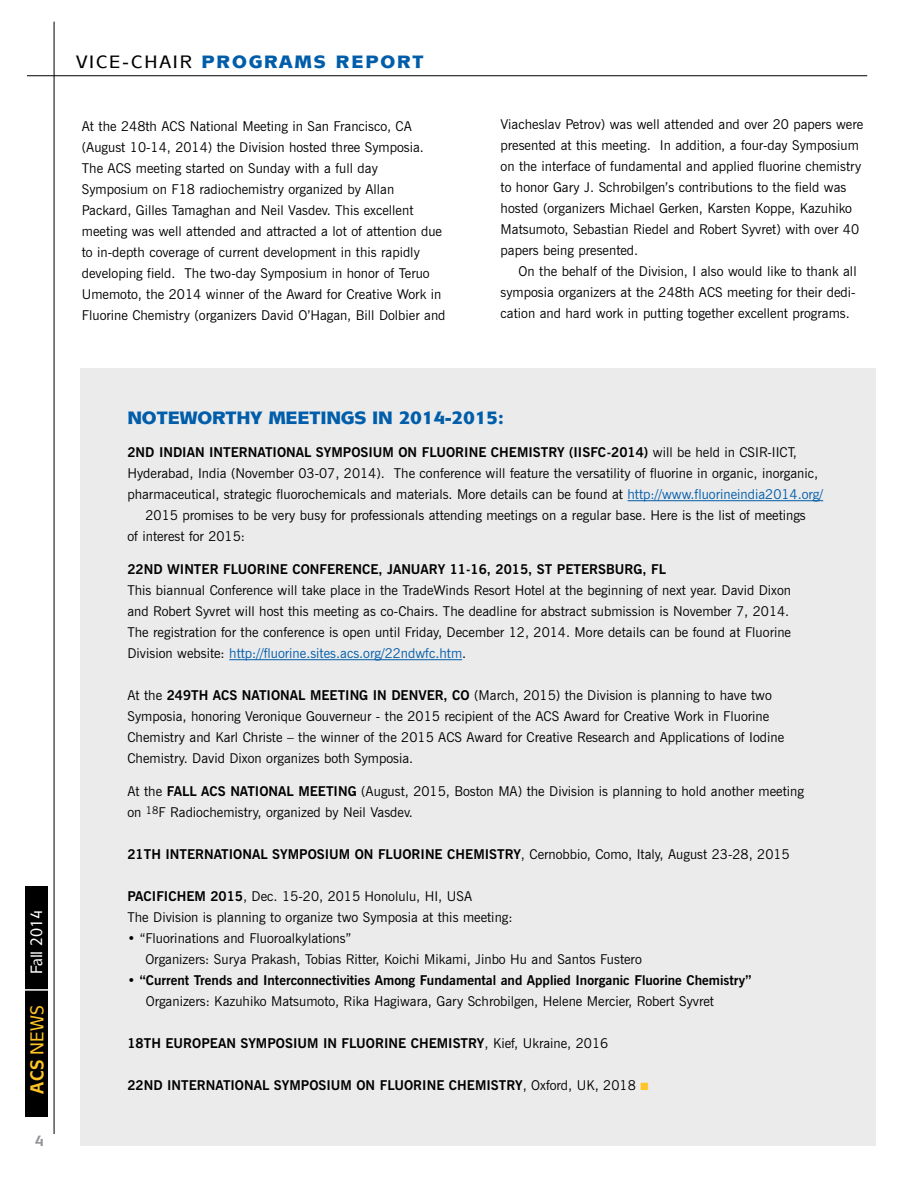
<style>
.page{position:relative;width:918px;height:1188px;background:#fff}
.page>*{position:absolute;margin:0;border:0;box-sizing:border-box;transform-origin:0 0}
.t1{font:500 18.75px "Mixage IT Cby BT";color:#ffc425;scale:.9 1}
.t2{font:900 18px "Mixage IT Cby BT";letter-spacing:-.02em;color:#005daa}
.t3{font:900 18px "Mixage IT Cby BT";letter-spacing:.1em;color:#005daa}
.t4{font:500 16.5px "Mixage IT Cby BT";color:#fff;scale:.9 1}
.t5{font:700 15px "Mixage IT Cby BT";color:#939598}
.t6{font:13.5px/21px "News Gothic BT";color:#000}
.t7{font:700 13.5px/21px "News Gothic BT";color:#000}
.s1{font-weight:500;color:#000}
.s2{font-weight:700}
.s3{font-weight:400}
.s4{color:#005daa}
.s5{color:#ffc425}
</style>
<div class="page">
<div style="left:80px;top:368px;width:796px;height:778px;background:#ebebec"></div>
<hr style="left:27px;top:75px;width:840px;height:1px;background:#000">
<hr style="left:54px;top:22px;width:1px;height:1112px;background:#000">
<hr style="left:628px;top:500px;width:195px;height:1px;background:#005daa">
<hr style="left:229px;top:659px;width:233px;height:1px;background:#005daa">
<div style="left:26px;top:886px;width:22px;height:231px;background:#000"></div>
<hr style="left:20px;top:989px;width:30px;height:2px;background:#fff">
<h2 class="t3" style="left:76px;top:51px;width:349px"><span class="s1">VICE-CHAIR</span> PROGRAMS REPORT</h2>
<p class="t6" style="left:82px;top:115px;width:365px">At the 248th ACS National Meeting in San Francisco, CA (August 10-14, 2014) the Division hosted three Symposia.<br>The ACS meeting started on Sunday with a full day Symposium on F18 radiochemistry organized by Allan Packard, Gilles Tamaghan and Neil Vasdev. This excellent meeting was well attended and attracted a lot of attention due to in-depth coverage of current development in this rapidly developing field. The two-day Symposium in honor of Teruo Umemoto, the 2014 winner of the Award for Creative Work in Fluorine Chemistry (organizers David O’Hagan, Bill Dolbier and</p>
<p class="t6" style="left:501px;top:114px;width:364px">Viacheslav Petrov) was well attended and over 20 papers were presented at this meeting. In addition, a four-day Symposium on the interface of fundamental and applied fluorine chemistry to honor Gary J. Schrobilgen’s contributions to the field was hosted (organizers Michael Gerken, Karsten Koppe, Kazuhiko Matsumoto, Sebastian Riedel and Robert Syvret) with over 40 papers being presented.</p>
<p class="t6" style="left:501px;top:261px;width:358px;text-align:justify;text-indent:18px">On the behalf of the Division, I also would like to thank all symposia organizers at the 248th ACS meeting for their dedi&shy;cation and hard work in putting together excellent programs.</p>
<p class="t4" style="left:26px;top:974px;width:74px;rotate:-90deg">Fall 2014</p>
<h1 class="t1" style="left:26px;top:1094px;width:99px;rotate:-90deg"><span class="s2">ACS</span> NEWS</h1>
<p class="t5" style="left:35px;top:1131px;width:11px">4</p>
<h2 class="t2" style="left:127px;top:407px;width:378px">NOTEWORTHY MEETINGS IN 2014-2015:</h2>
<p class="t7" style="left:127px;top:442px;width:671px">2ND INDIAN INTERNATIONAL SYMPOSIUM ON FLUORINE CHEMISTRY (IISFC-2014) <span class="s3">will be held in CSIR-IICT,</span></p>
<p class="t6" style="left:127px;top:463px;width:692px">Hyderabad, India (November 03-07, 2014). The conference will feature the versatility of fluorine in organic, inorganic,</p>
<p class="t6" style="left:127px;top:484px;width:697px">pharmaceutical, strategic fluorochemicals and materials. More details can be found at <span class="s4">http://www.fluorineindia2014.org/</span></p>
<p class="t6" style="left:145px;top:505px;width:662px">2015 promises to be very busy for professionals attending meetings on a regular base. Here is the list of meetings</p>
<p class="t6" style="left:127px;top:526px;width:119px">of interest for 2015:</p>
<p class="t7" style="left:127px;top:559px;width:540px">22ND WINTER FLUORINE CONFERENCE, JANUARY 11-16, 2015, ST PETERSBURG, FL</p>
<p class="t6" style="left:127px;top:580px;width:665px">This biannual Conference will take place in the TradeWinds Resort Hotel at the beginning of next year. David Dixon and Robert Syvret will host this meeting as co-Chairs. The deadline for abstract submission is November 7, 2014.<br>The registration for the conference is open until Friday, December 12, 2014. More details can be found at Fluorine Division website: <span class="s4">http://fluorine.sites.acs.org/22ndwfc.htm</span>.</p>
<p class="t6" style="left:127px;top:685px;width:658px">At the <span class="s2">249TH ACS NATIONAL MEETING IN DENVER, CO</span> (March, 2015) the Division is planning to have two Symposia, honoring Veronique Gouverneur - the 2015 recipient of the ACS Award for Creative Work in Fluorine Chemistry and Karl Christe – the winner of the 2015 ACS Award for Creative Research and Applications of Iodine Chemistry. David Dixon organizes both Symposia.</p>
<p class="t6" style="left:127px;top:781px;width:678px">At the <span class="s2">FALL ACS NATIONAL MEETING</span> (August, 2015, Boston MA) the Division is planning to hold another meeting on <sup>18</sup>F Radiochemistry, organized by Neil Vasdev.</p>
<p class="t7" style="left:127px;top:844px;width:664px">21TH INTERNATIONAL SYMPOSIUM ON FLUORINE CHEMISTRY<span class="s3">, Cernobbio, Como, Italy, August 23-28, 2015</span></p>
<p class="t6" style="left:127px;top:886px;width:387px"><span class="s2">PACIFICHEM 2015</span>, Dec. 15-20, 2015 Honolulu, HI, USA<br>The Division is planning to organize two Symposia at this meeting:</p>
<p class="t6" style="left:145px;top:928px;width:498px;text-indent:-18px">• “Fluorinations and Fluoroalkylations”<br>Organizers: Surya Prakash, Tobias Ritter, Koichi Mikami, Jinbo Hu and Santos Fustero</p>
<p class="t7" style="left:146px;top:970px;width:607px;text-indent:-18px"><span class="s3">•</span> “Current Trends and Interconnectivities Among Fundamental and Applied Inorganic Fluorine Chemistry”<br><span class="s3">Organizers: Kazuhiko Matsumoto, Rika Hagiwara, Gary Schrobilgen, Helene Mercier, Robert Syvret</span></p>
<p class="t7" style="left:127px;top:1033px;width:482px">18TH EUROPEAN SYMPOSIUM IN FLUORINE CHEMISTRY<span class="s3">, Kief, Ukraine, 2016</span></p>
<p class="t7" style="left:127px;top:1075px;width:522px">22ND INTERNATIONAL SYMPOSIUM ON FLUORINE CHEMISTRY<span class="s3">, Oxford, UK, 2018</span> <span class="s5">■</span></p>
</div>
